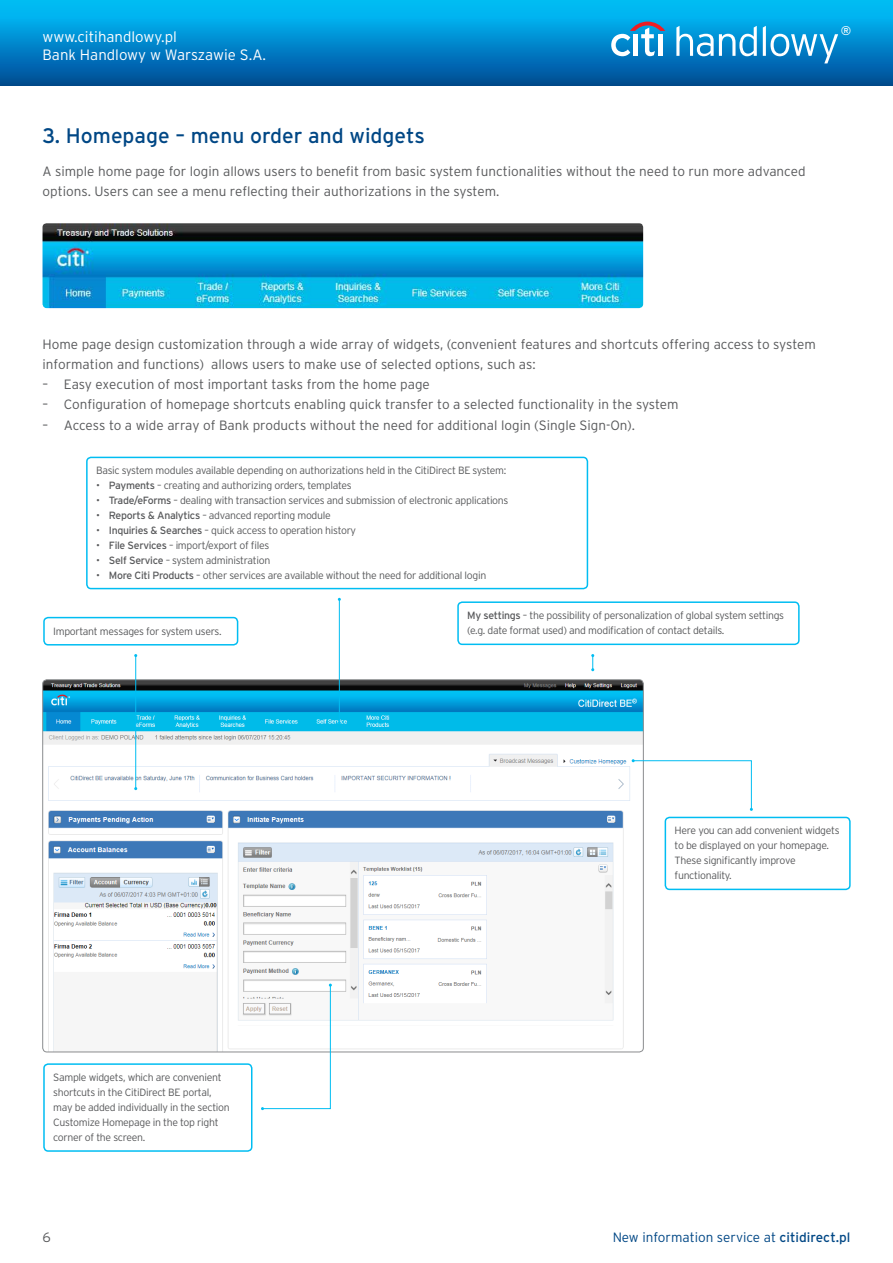
<style>
.page{position:relative;width:893px;height:1263px;background:#fff}
.page>*{position:absolute;margin:0;border:0;box-sizing:border-box;transform-origin:0 0}
.t1{font:21px "Interstate Pl";color:#004785}
.t2{font:300 15px/18px "Interstate Pl";color:#fff}
.t3{font:300 13.5px/20.2px "Interstate Pl";color:#58595b}
.t4{font:300 13.5px "Interstate Pl";color:#004785}
.t5{font:12.6px "Interstate Pl";color:#fff}
.t6{font:300 10.5px/15px "Interstate Pl";letter-spacing:-.03em;color:#58595b}
.s1{font-weight:400}
</style>
<div class="page">
<div style="left:0;top:0;width:893px;height:85px;background:linear-gradient(to bottom,#00c7ff,#004b97)"></div>
<svg style="left:676px;top:26px;width:81px;height:30px"></svg>
<svg style="left:763px;top:26px;width:75px;height:37px"></svg>
<svg style="left:611px;top:22px;width:54px;height:34px"></svg>
<div style="left:658px;top:34px;width:5px;height:22px;background:#fff"></div>
<img style="left:43px;top:223px;width:600px;height:85px">
<img style="left:43px;top:680px;width:600px;height:372px">
<div style="left:43px;top:1063px;width:209px;height:89px;border:2px solid #00bdf2;border-radius:4px"></div>
<div style="left:665px;top:817px;width:186px;height:73px;border:2px solid #00bdf2;border-radius:4px"></div>
<div style="left:457px;top:601px;width:343px;height:44px;border:2px solid #00bdf2;border-radius:4px"></div>
<div style="left:86px;top:457px;width:502px;height:132px;border:2px solid #00bdf2;border-radius:4px"></div>
<div style="left:43px;top:617px;width:195px;height:28px;border:2px solid #00bdf2;border-radius:4px"></div>
<svg style="left:261px;top:983px;width:71px;height:127px"></svg>
<svg style="left:591px;top:654px;width:3px;height:17px"></svg>
<hr style="left:135px;top:655px;width:1px;height:134px;background:#00bdf2">
<hr style="left:339px;top:599px;width:1px;height:124px;background:#00bdf2">
<svg style="left:632px;top:759px;width:121px;height:52px"></svg>
<h2 class="t2" style="left:43px;top:28px;width:225px">www.citihandlowy.pl<br>Bank Handlowy w Warszawie S.A.</h2>
<h1 class="t1" style="left:43px;top:124px;width:384px">3. Homepage – menu order and widgets</h1>
<p class="t3" style="left:43px;top:161px;width:764px">A simple home page for login allows users to benefit from basic system functionalities without the need to run more advanced options. Users can see a menu reflecting their authorizations in the system.</p>
<p class="t5" style="left:841px;top:24px;width:12px">®</p>
<p class="t3" style="left:43px;top:334px;width:775px">Home page design customization through a wide array of widgets, (convenient features and shortcuts offering access to system information and functions) allows users to make use of selected options, such as:</p>
<p class="t3" style="left:43px;top:374px;width:389px">– Easy execution of most important tasks from the home page</p>
<p class="t3" style="left:43px;top:394px;width:638px">– Configuration of homepage shortcuts enabling quick transfer to a selected functionality in the system</p>
<p class="t3" style="left:43px;top:415px;width:594px">– Access to a wide array of Bank products without the need for additional login (Single Sign-On).</p>
<p class="t6" style="left:96px;top:463px;width:412px">Basic system modules available depending on authorizations held in the CitiDirect BE system:</p>
<p class="t6" style="left:96px;top:478px;width:257px">• <span class="s1">Payments</span> – creating and authorizing orders, templates</p>
<p class="t6" style="left:96px;top:493px;width:414px">• <span class="s1">Trade/eForms</span> – dealing with transaction services and submission of electronic applications</p>
<p class="t6" style="left:96px;top:508px;width:236px">• <span class="s1">Reports &amp; Analytics</span> – advanced reporting module</p>
<p class="t6" style="left:96px;top:523px;width:262px">• <span class="s1">Inquiries &amp; Searches</span> – quick access to operation history</p>
<p class="t6" style="left:96px;top:538px;width:175px">• <span class="s1">File Services</span> – import/export of files</p>
<p class="t6" style="left:96px;top:553px;width:176px">• <span class="s1">Self Service</span> – system administration</p>
<p class="t6" style="left:96px;top:568px;width:392px">• <span class="s1">More Citi Products</span> – other services are available without the need for additional login</p>
<p class="t6" style="left:53px;top:623px;width:170px">Important messages for system users.</p>
<p class="t6" style="left:467px;top:608px;width:318px"><span class="s1">My settings</span> – the possibility of personalization of global system settings (e.g. date format used) and modification of contact details.</p>
<p class="t6" style="left:53px;top:1070px;width:178px">Sample widgets, which are convenient shortcuts in the CitiDirect BE portal, may be added individually in the section Customize Homepage in the top right corner of the screen.</p>
<p class="t6" style="left:675px;top:823px;width:167px">Here you can add convenient widgets to be displayed on your homepage.<br>These significantly improve functionality.</p>
<p class="t3" style="left:43px;top:1227px;width:10px">6</p>
<p class="t4" style="left:613px;top:1229px;width:239px">New information service at <span class="s1">citidirect.pl</span></p>
</div>
